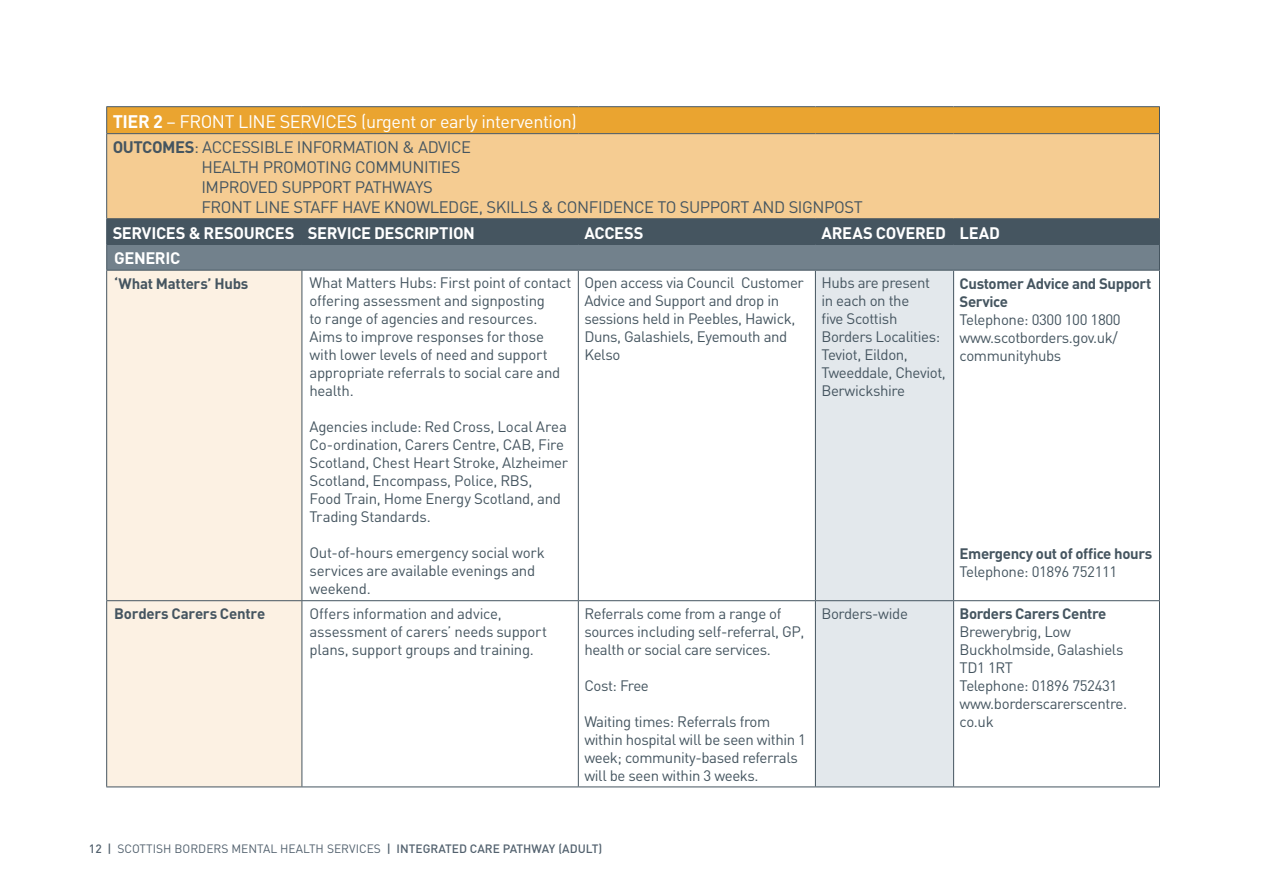
<style>
.page{position:relative;width:1263px;height:893px;background:#fff}
.page>*{position:absolute;margin:0;border:0;box-sizing:border-box;transform-origin:0 0}
.t1{font:18px "DIN";letter-spacing:-.025em;color:#fff}
.t2{font:16.5px/19.8px "DIN";letter-spacing:-.025em;color:#455560}
.t3{font:700 16.5px "DIN";letter-spacing:-.02em;color:#fff}
.t4{font:15px/18px "DIN";letter-spacing:-.025em;color:#455560}
.t5{font:700 15px/18px "DIN";letter-spacing:-.025em;color:#455560}
.t6{font:12px "DIN";color:#52616e}
.s1{font-weight:700}
.s2{font-weight:500}
</style>
<div class="page">
<div style="left:107px;top:107px;width:1052px;height:27px;background:#eaa430"></div>
<div style="left:107px;top:134px;width:1052px;height:85px;background:#f5cc92"></div>
<div style="left:107px;top:271px;width:195px;height:515px;background:#fcf1e3"></div>
<div style="left:816px;top:271px;width:137px;height:515px;background:#e3e8ec"></div>
<hr style="left:106px;top:106px;width:196px;height:1px;background:#455560">
<svg style="left:106px;top:107px;width:1px;height:26px"></svg>
<hr style="left:302px;top:106px;width:276px;height:1px;background:#455560">
<hr style="left:578px;top:106px;width:237px;height:1px;background:#455560">
<hr style="left:815px;top:106px;width:139px;height:1px;background:#455560">
<hr style="left:954px;top:106px;width:206px;height:1px;background:#455560">
<svg style="left:1159px;top:107px;width:1px;height:26px"></svg>
<hr style="left:106px;top:133px;width:196px;height:1px;background:#455560">
<hr style="left:106px;top:134px;width:1px;height:84px;background:#455560">
<hr style="left:302px;top:133px;width:276px;height:1px;background:#455560">
<hr style="left:578px;top:133px;width:237px;height:1px;background:#455560">
<hr style="left:815px;top:133px;width:139px;height:1px;background:#455560">
<hr style="left:954px;top:133px;width:206px;height:1px;background:#455560">
<hr style="left:1159px;top:134px;width:1px;height:84px;background:#455560">
<hr style="left:106px;top:218px;width:196px;height:1px;background:#455560">
<hr style="left:302px;top:218px;width:276px;height:1px;background:#455560">
<hr style="left:578px;top:218px;width:237px;height:1px;background:#455560">
<hr style="left:815px;top:218px;width:139px;height:1px;background:#455560">
<hr style="left:954px;top:218px;width:206px;height:1px;background:#455560">
<svg style="left:106px;top:219px;width:1054px;height:51px;background:#5a6a75"></svg>
<hr style="left:106px;top:270px;width:196px;height:1px;background:#455560">
<hr style="left:106px;top:271px;width:1px;height:329px;background:#455560">
<hr style="left:302px;top:270px;width:276px;height:1px;background:#455560">
<hr style="left:302px;top:271px;width:1px;height:329px;background:#455560">
<hr style="left:578px;top:270px;width:237px;height:1px;background:#455560">
<hr style="left:578px;top:271px;width:1px;height:329px;background:#455560">
<hr style="left:815px;top:270px;width:139px;height:1px;background:#455560">
<hr style="left:815px;top:271px;width:1px;height:329px;background:#455560">
<hr style="left:954px;top:270px;width:206px;height:1px;background:#455560">
<hr style="left:953px;top:271px;width:1px;height:329px;background:#455560">
<hr style="left:1159px;top:271px;width:1px;height:329px;background:#455560">
<hr style="left:106px;top:600px;width:196px;height:1px;background:#455560">
<hr style="left:106px;top:601px;width:1px;height:185px;background:#455560">
<hr style="left:302px;top:600px;width:276px;height:1px;background:#455560">
<hr style="left:302px;top:601px;width:1px;height:185px;background:#455560">
<hr style="left:578px;top:600px;width:237px;height:1px;background:#455560">
<hr style="left:578px;top:601px;width:1px;height:185px;background:#455560">
<hr style="left:815px;top:600px;width:139px;height:1px;background:#455560">
<hr style="left:815px;top:601px;width:1px;height:185px;background:#455560">
<hr style="left:954px;top:600px;width:206px;height:1px;background:#455560">
<hr style="left:953px;top:601px;width:1px;height:185px;background:#455560">
<hr style="left:1159px;top:601px;width:1px;height:185px;background:#455560">
<hr style="left:106px;top:786px;width:196px;height:1px;background:#455560">
<hr style="left:302px;top:786px;width:276px;height:1px;background:#455560">
<hr style="left:578px;top:786px;width:237px;height:1px;background:#455560">
<hr style="left:815px;top:786px;width:139px;height:1px;background:#455560">
<hr style="left:954px;top:786px;width:206px;height:1px;background:#455560">
<p class="t1" style="left:113px;top:110px;width:466px"><span class="s1">TIER 2</span> – FRONT LINE SERVICES (urgent or early intervention)</p>
<p class="t2" style="left:201px;top:137px;width:663px;text-indent:-89px"><span class="s1">OUTCOMES</span>: ACCESSIBLE INFORMATION &amp; ADVICE<br>HEALTH PROMOTING COMMUNITIES<br>IMPROVED SUPPORT PATHWAYS<br>FRONT LINE STAFF HAVE KNOWLEDGE, SKILLS &amp; CONFIDENCE TO SUPPORT AND SIGNPOST</p>
<p class="t3" style="left:113px;top:222px;width:364px">SERVICES &amp; RESOURCES SERVICE DESCRIPTION</p>
<p class="t3" style="left:584px;top:222px;width:61px">ACCESS</p>
<p class="t3" style="left:821px;top:222px;width:180px">AREAS COVERED LEAD</p>
<p class="t3" style="left:114px;top:247px;width:68px">GENERIC</p>
<p class="t5" style="left:114px;top:274px;width:136px">‘What Matters’ Hubs</p>
<p class="t4" style="left:309px;top:274px;width:264px">What Matters Hubs: First point of contact offering assessment and signposting<br>to range of agencies and resources.<br>Aims to improve responses for those with lower levels of need and support appropriate referrals to social care and health.</p>
<p class="t4" style="left:309px;top:418px;width:260px">Agencies include: Red Cross, Local Area Co-ordination, Carers Centre, CAB, Fire Scotland, Chest Heart Stroke, Alzheimer Scotland, Encompass, Police, RBS,<br>Food Train, Home Energy Scotland, and Trading Standards.</p>
<p class="t4" style="left:309px;top:544px;width:237px">Out-of-hours emergency social work services are available evenings and weekend.</p>
<p class="t4" style="left:584px;top:274px;width:221px">Open access via Council Customer<br>Advice and Support and drop in sessions held in Peebles, Hawick,<br>Duns, Galashiels, Eyemouth and<br>Kelso</p>
<p class="t4" style="left:821px;top:274px;width:126px">Hubs are present<br>in each on the<br>five Scottish<br>Borders Localities:<br>Teviot, Eildon,<br>Tweeddale, Cheviot,<br>Berwickshire</p>
<p class="t5" style="left:959px;top:274px;width:193px">Customer Advice and Support<br>Service</p>
<p class="t4" style="left:959px;top:310px;width:163px">Telephone: 0300 100 1800 www.scotborders.gov.uk/ communityhubs</p>
<p class="t5" style="left:959px;top:544px;width:194px">Emergency out of office hours</p>
<p class="t4" style="left:959px;top:562px;width:159px">Telephone: 01896 752111</p>
<p class="t5" style="left:114px;top:604px;width:153px">Borders Carers Centre</p>
<p class="t4" style="left:309px;top:604px;width:239px">Offers information and advice, assessment of carers’ needs support plans, support groups and training.</p>
<p class="t4" style="left:584px;top:604px;width:222px">Referrals come from a range of sources including self-referral, GP, health or social care services.</p>
<p class="t4" style="left:584px;top:676px;width:66px">Cost: Free</p>
<p class="t4" style="left:584px;top:712px;width:223px">Waiting times: Referrals from within hospital will be seen within 1 week; community-based referrals will be seen within 3 weeks.</p>
<p class="t4" style="left:821px;top:604px;width:88px">Borders-wide</p>
<p class="t5" style="left:960px;top:604px;width:148px">Borders Carers Centre</p>
<p class="t4" style="left:960px;top:622px;width:169px">Brewerybrig, Low<br>Buckholmside, Galashiels<br>TD1 1RT<br>Telephone: 01896 752431 www.borderscarerscentre. co.uk</p>
<p class="t6" style="left:89px;top:842px;width:515px"><span class="s2">12 |</span> SCOTTISH BORDERS MENTAL HEALTH SERVICES <span class="s2">| INTEGRATED CARE PATHWAY (ADULT)</span></p>
</div>
